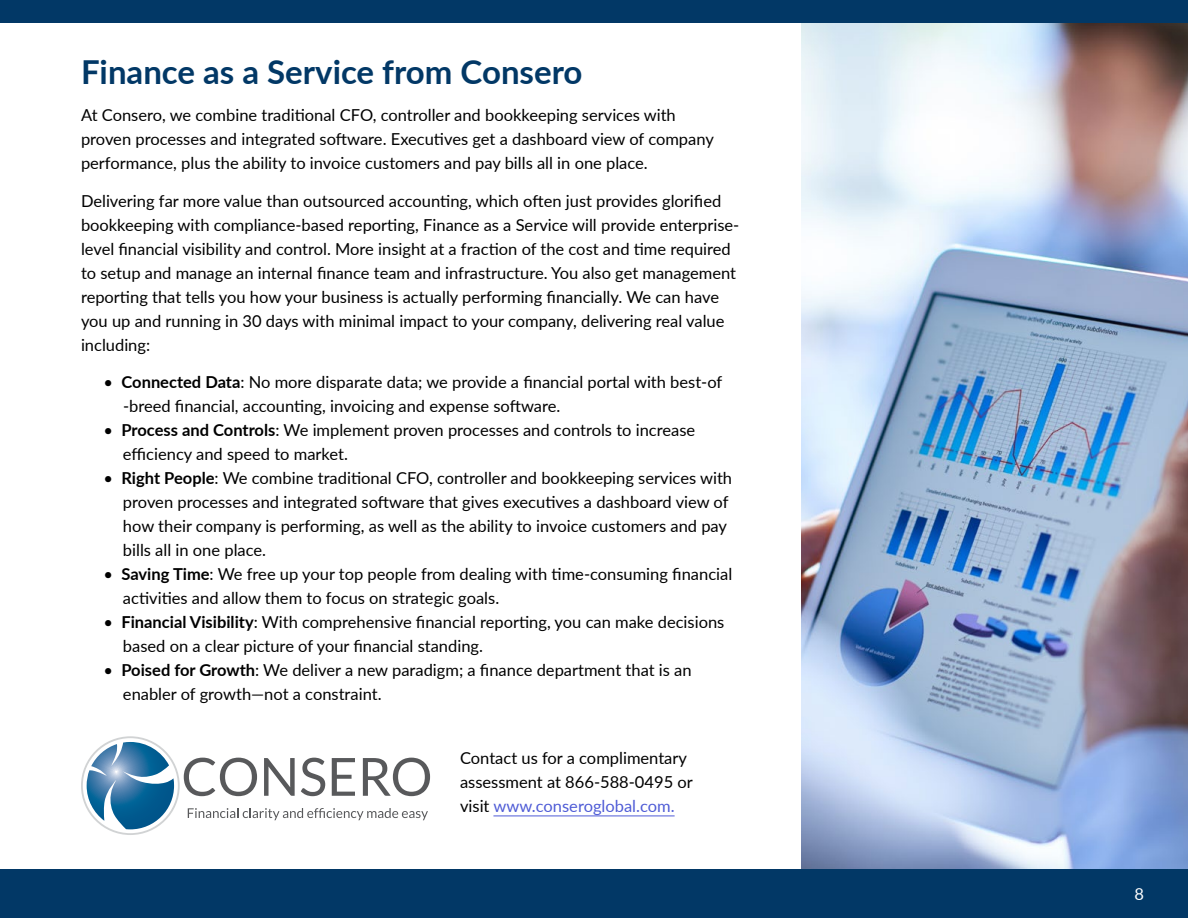
<style>
.page{position:relative;width:1188px;height:918px;background:#fff}
.page>*{position:absolute;margin:0;border:0;box-sizing:border-box;transform-origin:0 0}
.t1{font:700 33px "Lato";color:#023866}
.t2{font:16.5px/24px "Lato";color:#000}
.t3{font:16.5px "Lato";color:#fff}
.s1{font-weight:700}
.s2{color:#4f5cd6}
</style>
<div class="page">
<img style="left:801px;top:22px;width:387px;height:847px">
<div style="left:0;top:869px;width:1188px;height:49px;background:#023866"></div>
<div style="left:0;top:0;width:1188px;height:22px;background:#023866"></div>
<svg style="left:81px;top:736px;width:349px;height:99px"></svg>
<hr style="left:493px;top:816px;width:182px;height:1px;background:#4f5cd6">
<h1 class="t1" style="left:81px;top:48px;width:503px">Finance as a Service from Consero</h1>
<p class="t2" style="left:81px;top:103px;width:634px">At Consero, we combine traditional CFO, controller and bookkeeping services with proven processes and integrated software. Executives get a dashboard view of company performance, plus the ability to invoice customers and pay bills all in one place.</p>
<p class="t2" style="left:81px;top:188px;width:660px">Delivering far more value than outsourced accounting, which often just provides glorified bookkeeping with compliance-based reporting, Finance as a Service will provide enterprise&shy;level financial visibility and control. More insight at a fraction of the cost and time required to setup and manage an internal finance team and infrastructure. You also get management reporting that tells you how your business is actually performing financially. We can have you up and running in 30 days with minimal impact to your company, delivering real value including:</p>
<p class="t2" style="left:123px;top:370px;width:601px;text-indent:-20px">• <span class="s1">Connected Data</span>: No more disparate data; we provide a financial portal with best-of -breed financial, accounting, invoicing and expense software.</p>
<p class="t2" style="left:123px;top:418px;width:574px;text-indent:-19px">• <span class="s1">Process and Controls</span>: We implement proven processes and controls to increase efficiency and speed to market.</p>
<p class="t2" style="left:123px;top:466px;width:611px;text-indent:-19px">• <span class="s1">Right People</span>: We combine traditional CFO, controller and bookkeeping services with proven processes and integrated software that gives executives a dashboard view of how their company is performing, as well as the ability to invoice customers and pay bills all in one place.</p>
<p class="t2" style="left:123px;top:562px;width:611px;text-indent:-20px">• <span class="s1">Saving Time</span>: We free up your top people from dealing with time-consuming financial activities and allow them to focus on strategic goals.</p>
<p class="t2" style="left:123px;top:610px;width:603px;text-indent:-19px">• <span class="s1">Financial Visibility</span>: With comprehensive financial reporting, you can make decisions based on a clear picture of your financial standing.</p>
<p class="t2" style="left:123px;top:658px;width:570px;text-indent:-20px">• <span class="s1">Poised for Growth</span>: We deliver a new paradigm; a finance department that is an enabler of growth—not a constraint.</p>
<p class="t2" style="left:460px;top:745px;width:234px">Contact us for a complimentary assessment at 866-588-0495 or visit <span class="s2">www.conseroglobal.com.</span></p>
<p class="t3" style="left:1135px;top:882px;width:11px">8</p>
</div>
